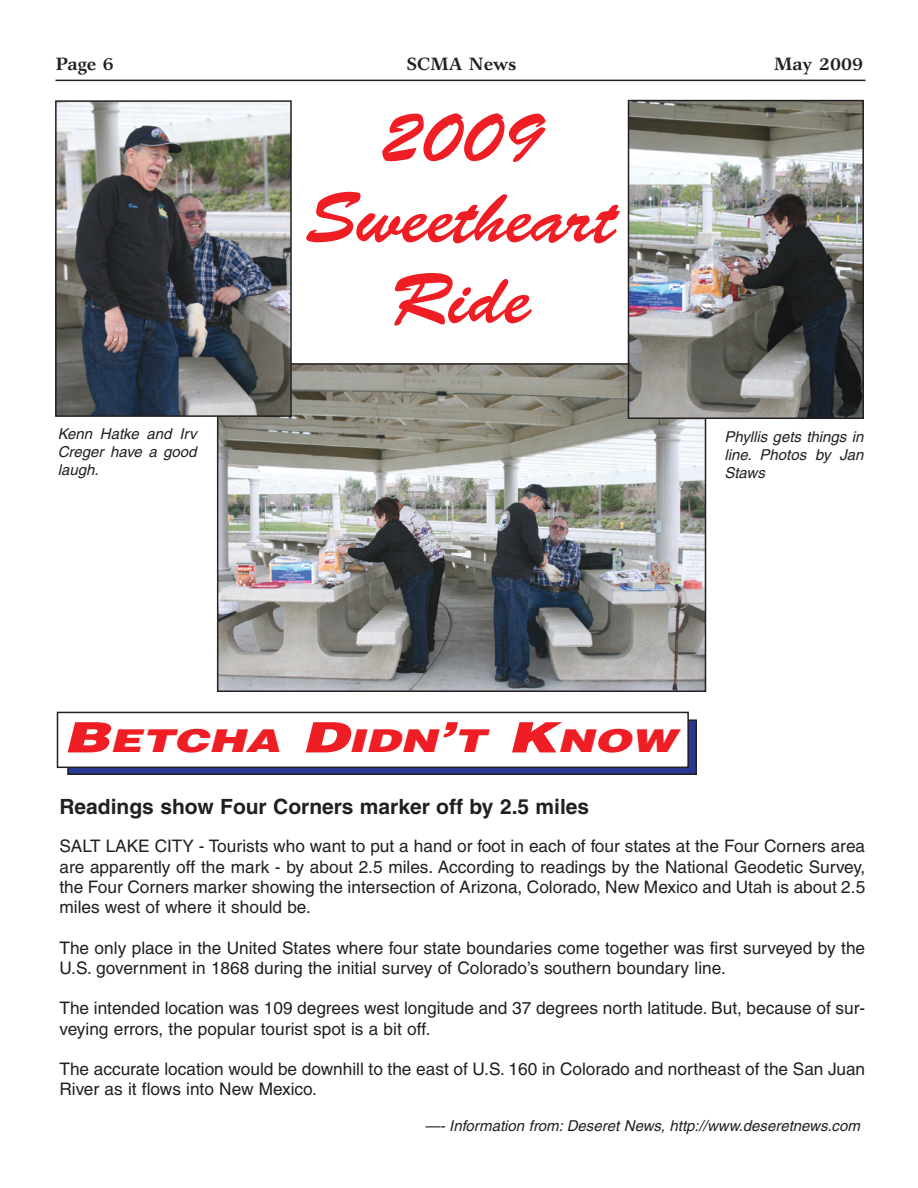
<style>
.page{position:relative;width:918px;height:1188px;background:#fff}
.page>*{position:absolute;margin:0;border:0;box-sizing:border-box;transform-origin:0 0}
.t1{font:72px/81px "Brush Script";color:#ee1e24;text-align:center}
.t2{font:italic 900 31.5px "Helvetica";color:#ee1e24;scale:1.41 1}
.t3{font:700 21px "Helvetica";color:#231f20}
.t4{font:700 18px "Garth Graphic";color:#231f20}
.t5{font:17.25px/20.2px "Helvetica";color:#231f20}
.t6{font:italic 15px/18px "Helvetica";color:#231f20;text-align:justify}
.s1{font-size:42px}
</style>
<div class="page">
<hr style="left:56px;top:80px;width:810px;height:1px;background:#231f20">
<img style="left:220px;top:366px;width:483px;height:323px">
<div style="left:217px;top:363px;width:489px;height:329px;border:2px solid #231f20"></div>
<img style="left:58px;top:103px;width:231px;height:311px">
<div style="left:55px;top:100px;width:237px;height:317px;border:2px solid #231f20"></div>
<img style="left:631px;top:103px;width:230px;height:313px">
<div style="left:628px;top:100px;width:236px;height:319px;border:2px solid #231f20"></div>
<div style="left:68px;top:720px;width:628px;height:54px;background:#293795"></div>
<div style="left:67px;top:719px;width:630px;height:56px;border:1px solid #231f20"></div>
<div style="left:57px;top:712px;width:631px;height:55px;background:#fff"></div>
<div style="left:57px;top:712px;width:632px;height:56px;border:1px solid #231f20"></div>
<p class="t4" style="left:56px;top:57px;width:60px">Page 6</p>
<p class="t4" style="left:407px;top:57px;width:111px">SCMA News</p>
<p class="t4" style="left:774px;top:57px;width:90px">May 2009</p>
<h1 class="t1" style="left:306px;top:106px;width:312px">2009<br>Sweetheart<br>Ride</h1>
<p class="t6" style="left:58px;top:426px;width:143px">Kenn Hatke and Irv Creger have a good laugh.</p>
<p class="t6" style="left:724px;top:429px;width:143px">Phyllis gets things in line. Photos by Jan Staws</p>
<h2 class="t2" style="left:63px;top:730px;width:436px"><span class="s1">B</span>ETCHA <span class="s1">D</span>IDN<span class="s1">’</span>T <span class="s1">K</span>NOW</h2>
<p class="t3" style="left:59px;top:799px;width:531px">Readings show Four Corners marker off by 2.5 miles</p>
<p class="t5" style="left:59px;top:838px;width:807px;text-align:justify">SALT LAKE CITY - Tourists who want to put a hand or foot in each of four states at the Four Corners area are apparently off the mark - by about 2.5 miles. According to readings by the National Geodetic Survey, the Four Corners marker showing the intersection of Arizona, Colorado, New Mexico and Utah is about 2.5 miles west of where it should be.</p>
<p class="t5" style="left:59px;top:939px;width:807px">The only place in the United States where four state boundaries come together was first surveyed by the<br>U.S. government in 1868 during the initial survey of Colorado’s southern boundary line.</p>
<p class="t5" style="left:59px;top:1000px;width:807px">The intended location was 109 degrees west longitude and 37 degrees north latitude. But, because of sur&shy;veying errors, the popular tourist spot is a bit off.</p>
<p class="t5" style="left:59px;top:1061px;width:807px">The accurate location would be downhill to the east of U.S. 160 in Colorado and northeast of the San Juan<br>River as it flows into New Mexico.</p>
<p class="t6" style="left:425px;top:1119px;width:440px">—- Information from: Deseret News, http://www.deseretnews.com</p>
</div>
